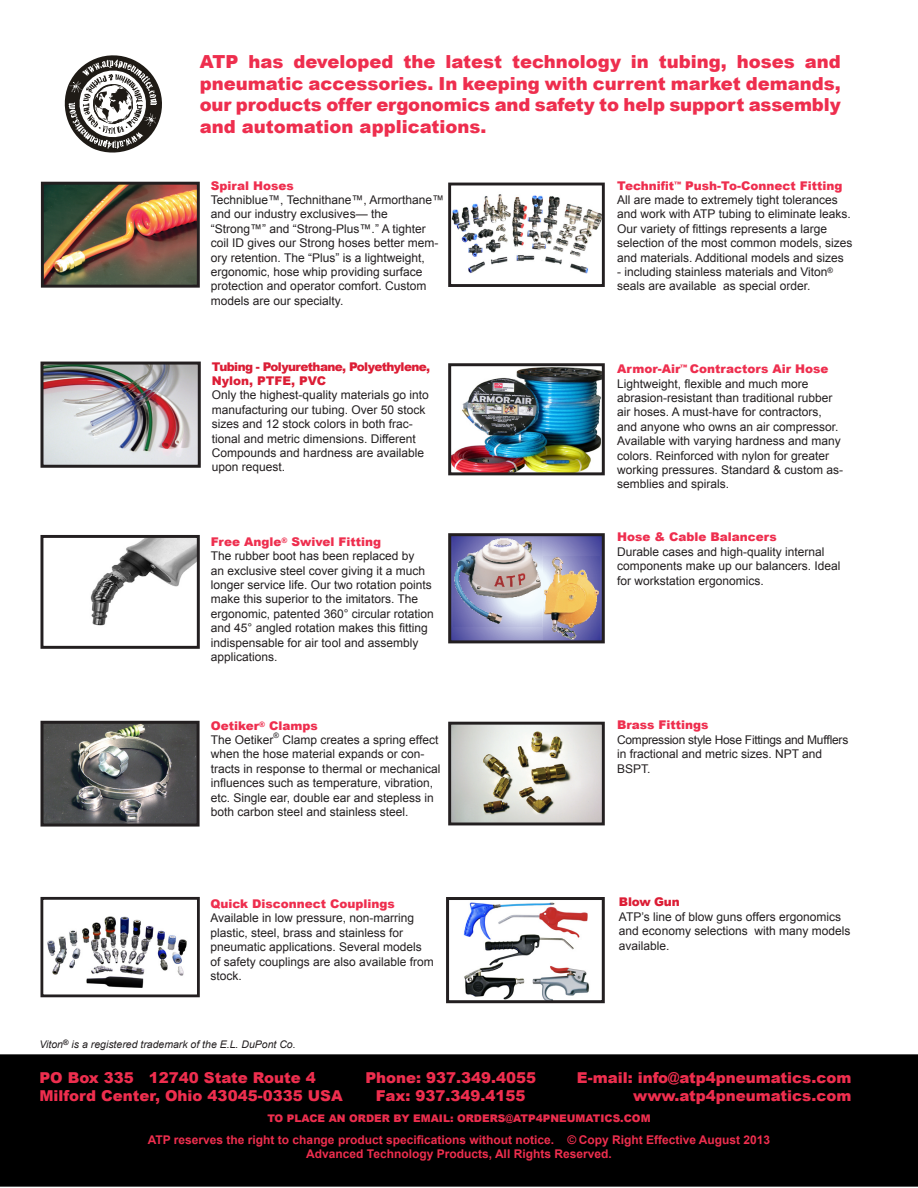
<style>
.page{position:relative;width:918px;height:1188px;background:#fff}
.page>*{position:absolute;margin:0;border:0;box-sizing:border-box;transform-origin:0 0}
.t1{font:900 18px/21.6px "Arial";color:#ee2e4e;text-align:justify}
.t2{font:900 15px "Arial";color:#ee2e4e}
.t3{font:12px/14.4px "Arial";color:#231f20}
.t4{font:900 12px "Arial";color:#ee2e4e}
.t5{font:700 12px "Arial";color:#ee2e4e}
.t6{font:12px/14.4px "Arial";letter-spacing:-.02em;color:#231f20}
.t7{font:900 12px/14.4px "Arial";letter-spacing:-.05em;color:#dc1d35}
.t8{font:900 10.5px "Arial";color:#ee2e4e}
.t9{font:italic 10.5px "Arial";color:#231f20}
.t10{font:7.5px "Arial";color:#231f20}
.s1{color:#da1e36}
</style>
<div class="page">
<div style="left:0;top:1054px;width:918px;height:133px;background:#000"></div>
<img style="left:452px;top:367px;width:149px;height:104px">
<div style="left:448px;top:363px;width:157px;height:112px;border:3px solid #231f20"></div>
<img style="left:452px;top:194px;width:149px;height:80px">
<div style="left:448px;top:183px;width:157px;height:104px;border:3px solid #231f20"></div>
<img style="left:45px;top:186px;width:151px;height:98px">
<div style="left:41px;top:182px;width:159px;height:106px;border:3px solid #231f20"></div>
<img style="left:90px;top:539px;width:106px;height:87px">
<div style="left:40px;top:535px;width:160px;height:114px;border:3px solid #231f20"></div>
<svg style="left:452px;top:537px;width:149px;height:102px;background:#8a8bc2"></svg>
<img style="left:544px;top:556px;width:56px;height:83px">
<img style="left:453px;top:537px;width:88px;height:89px">
<div style="left:448px;top:533px;width:157px;height:110px;border:3px solid #231f20"></div>
<img style="left:44px;top:725px;width:152px;height:98px">
<div style="left:40px;top:721px;width:160px;height:106px;border:3px solid #231f20"></div>
<img style="left:452px;top:726px;width:149px;height:95px">
<div style="left:448px;top:722px;width:157px;height:103px;border:3px solid #231f20"></div>
<svg style="left:64px;top:55px;width:98px;height:98px"></svg>
<img style="left:47px;top:916px;width:140px;height:72px">
<div style="left:40px;top:897px;width:160px;height:100px;border:3px solid #231f20"></div>
<img style="left:463px;top:902px;width:127px;height:97px">
<div style="left:446px;top:897px;width:159px;height:106px;border:3px solid #231f20"></div>
<img style="left:44px;top:366px;width:153px;height:98px">
<div style="left:40px;top:362px;width:161px;height:106px;border:3px solid #231f20"></div>
<p class="t1" style="left:200px;top:50px;width:643px">ATP has developed the latest technology in tubing, hoses and pneumatic accessories. In keeping with current market demands, our products offer ergonomics and safety to help support assembly and automation applications.</p>
<p class="t4" style="left:211px;top:177px;width:84px">Spiral Hoses</p>
<p class="t3" style="left:211px;top:193px;width:235px">Techniblue™, Technithane™, Armorthane™ and our industry exclusives— the “Strong™” and “Strong-Plus™.” A tighter coil ID gives our Strong hoses better mem&shy;ory retention. The “Plus” is a lightweight, ergonomic, hose whip providing surface protection and operator comfort. Custom models are our specialty.</p>
<p class="t7" style="left:212px;top:359px;width:220px">Tubin<span class="s1">g - Poly</span>urethane, Polyethylene,<br>Nylon, PTFE, PVC</p>
<p class="t3" style="left:212px;top:388px;width:218px">Only the highest-quality materials go into manufacturing our tubing. Over 50 stock sizes and 12 stock colors in both frac&shy;tional and metric dimensions. Different Compounds and hardness are available upon request.</p>
<p class="t4" style="left:211px;top:533px;width:172px">Free Angle<sup>®</sup> Swivel Fitting</p>
<p class="t3" style="left:211px;top:549px;width:224px">The rubber boot has been replaced by<br>an exclusive steel cover giving it a much longer service life. Our two rotation points make this superior to the imitators. The ergonomic, patented 360° circular rotation and 45° angled rotation makes this fitting indispensable for air tool and assembly applications.</p>
<p class="t4" style="left:211px;top:717px;width:108px">Oetiker<sup>®</sup> Clamps</p>
<p class="t3" style="left:211px;top:733px;width:64px">The Oetiker</p>
<p class="t10" style="left:274px;top:730px;width:7px">®</p>
<p class="t3" style="left:211px;top:733px;width:231px;text-indent:72px">Clamp creates a spring effect when the hose material expands or con&shy;tracts in response to thermal or mechanical influences such as temperature, vibration, etc. Single ear, double ear and stepless in both carbon steel and stainless steel.</p>
<p class="t4" style="left:210px;top:895px;width:186px">Quick Disconnect Couplings</p>
<p class="t3" style="left:210px;top:911px;width:225px">Available in low pressure, non-marring plastic, steel, brass and stainless for pneumatic applications. Several models of safety couplings are also available from stock.</p>
<p class="t9" style="left:39px;top:1038px;width:258px">Viton<sup>®</sup> is a registered trademark of the E.L. DuPont Co.</p>
<p class="t2" style="left:39px;top:1067px;width:278px">PO Box 335 12740 State Route 4</p>
<p class="t2" style="left:39px;top:1085px;width:305px">Milford Center, Ohio 43045-0335 USA</p>
<p class="t2" style="left:365px;top:1067px;width:172px">Phone: 937.349.4055</p>
<p class="t2" style="left:376px;top:1085px;width:151px">Fax: 937.349.4155</p>
<p class="t4" style="left:617px;top:177px;width:227px">Technifit<sup>™</sup> Push-To-Connect Fitting</p>
<p class="t3" style="left:617px;top:193px;width:237px">All are made to extremely tight tolerances and work with ATP tubing to eliminate leaks.<br>Our variety of fittings represents a large selection of the most common models, sizes and materials. Additional models and sizes</p>
<p class="t3" style="left:617px;top:265px;width:218px">- including stainless materials and Viton<sup>® </sup>seals are available as special order.</p>
<p class="t4" style="left:617px;top:360px;width:213px">Armor-Air<sup>™</sup> Contractors Air Hose</p>
<p class="t3" style="left:617px;top:376px;width:228px">Lightweight, flexible and much more abrasion-resistant than traditional rubber air hoses. A must-have for contractors, and anyone who owns an air compressor.<br>Available with varying hardness and many colors. Reinforced with nylon for greater working pressures. Standard &amp; custom as&shy;semblies and spirals.</p>
<p class="t4" style="left:617px;top:528px;width:161px">Hose &amp; Cable Balancers</p>
<p class="t3" style="left:617px;top:545px;width:225px">Durable cases and high-quality internal components make up our balancers. Ideal for workstation ergonomics.</p>
<p class="t4" style="left:617px;top:716px;width:93px">Brass Fittings</p>
<p class="t6" style="left:617px;top:733px;width:233px">Compression style Hose Fittings and Mufflers in fractional and metric sizes. NPT and<br>BSPT.</p>
<p class="t7" style="left:619px;top:895px;width:62px">Blow Gun</p>
<p class="t3" style="left:619px;top:910px;width:233px">ATP’s line of blow guns offers ergonomics and economy selections with many models available.</p>
<p class="t2" style="left:577px;top:1067px;width:276px">E-mail: info@atp4pneumatics.com</p>
<p class="t2" style="left:633px;top:1085px;width:220px">www.atp4pneumatics.com</p>
<p class="t8" style="left:267px;top:1111px;width:385px">TO PLACE AN ORDER BY EMAIL: ORDERS@ATP4PNEUMATICS.COM</p>
<p class="t5" style="left:148px;top:1132px;width:624px">ATP reserves the right to change product specifications without notice. © Copy Right Effective August 2013</p>
<p class="t5" style="left:306px;top:1146px;width:307px">Advanced Technology Products, All Rights Reserved.</p>
</div>
